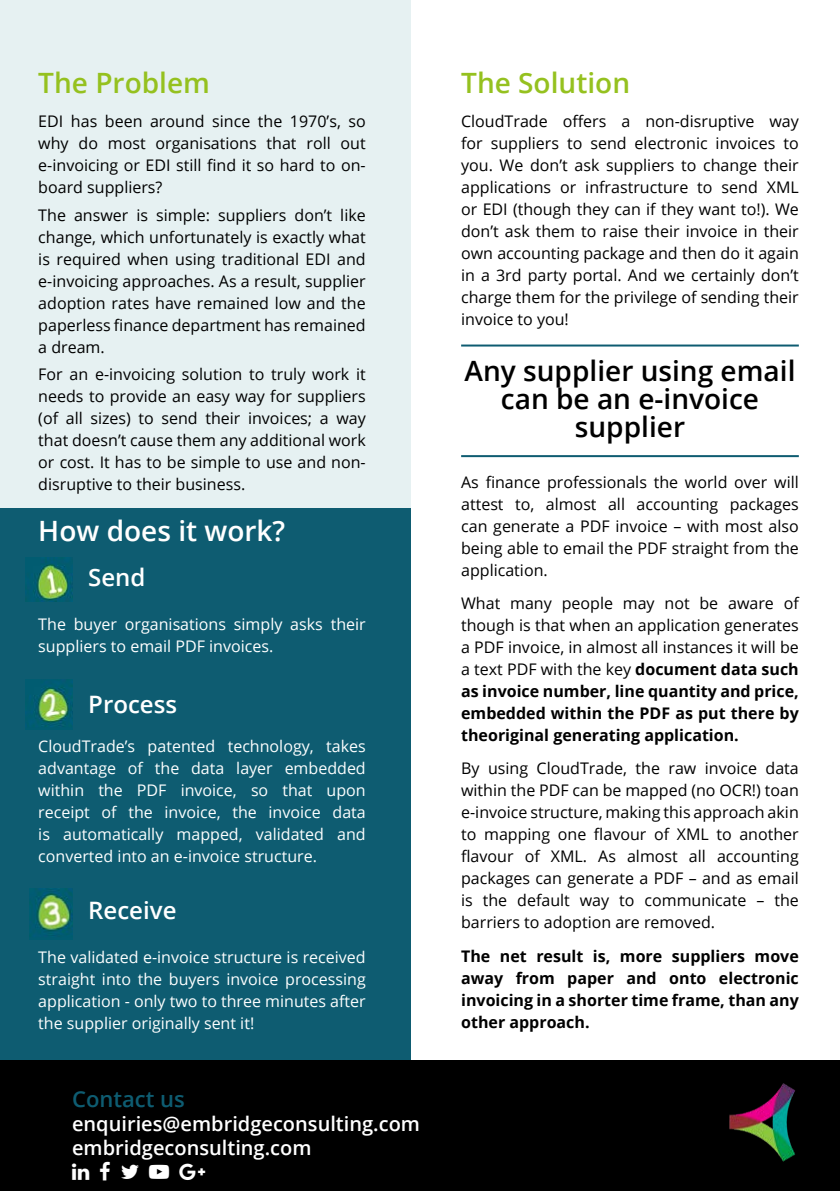
<style>
.page{position:relative;width:840px;height:1191px;background:#fff}
.page>*{position:absolute;margin:0;border:0;box-sizing:border-box;transform-origin:0 0}
.t1{font:600 28px/28px "Open Sans";color:#000;text-align:center}
.t2{font:600 28px "Open Sans";color:#95c11f}
.t3{font:600 28px "Open Sans";color:#fff}
.t4{font:600 24px "Open Sans";color:#fff}
.t5{font:600 22px "Open Sans";color:#0e5c71}
.t6{font:600 20px/24px "Open Sans";color:#fff}
.t7{font:16px/22px "Open Sans";color:#000;text-align:justify}
.t8{font:16px/22px "Open Sans";color:#fcfefe;text-align:justify}
.t9{font:700 16px/22px "Open Sans";color:#000;text-align:justify}
.t10{font:16px/22px "Open Sans";color:#fff}
.s1{font-weight:700}
</style>
<div class="page">
<div style="left:0;top:0;width:410px;height:547px;background:#e6f1f2"></div>
<div style="left:0;top:507px;width:410px;height:553px;background:#0e5c71"></div>
<img style="left:25px;top:557px;width:47px;height:44px">
<img style="left:25px;top:679px;width:47px;height:51px">
<img style="left:30px;top:889px;width:42px;height:50px">
<div style="left:0;top:1060px;width:839px;height:131px;background:#000"></div>
<img style="left:729px;top:1083px;width:66px;height:79px">
<hr style="left:461px;top:455px;width:337px;height:2px;background:#0e5c71">
<hr style="left:461px;top:344px;width:337px;height:2px;background:#0e5c71">
<h1 class="t2" style="left:38px;top:64px;width:173px">The Problem</h1>
<p class="t7" style="left:38px;top:110px;width:329px">EDI has been around since the 1970’s, so why do most organisations that roll out e-invoicing or EDI still find it so hard to on&shy;board suppliers?</p>
<p class="t7" style="left:38px;top:203px;width:329px">The answer is simple: suppliers don’t like change, which unfortunately is exactly what is required when using traditional EDI and e-invoicing approaches. As a result, supplier adoption rates have remained low and the paperless finance department has remained a dream.</p>
<p class="t7" style="left:38px;top:363px;width:329px">For an e-invoicing solution to truly work it needs to provide an easy way for suppliers (of all sizes) to send their invoices; a way that doesn’t cause them any additional work or cost. It has to be simple to use and non&shy;disruptive to their business.</p>
<h1 class="t3" style="left:38px;top:511px;width:248px">How does it work?</h1>
<h2 class="t4" style="left:88px;top:560px;width:59px">Send</h2>
<p class="t10" style="left:38px;top:612px;width:329px">The buyer organisations simply asks their suppliers to email PDF invoices.</p>
<h2 class="t4" style="left:88px;top:688px;width:90px">Process</h2>
<p class="t8" style="left:38px;top:735px;width:329px">CloudTrade’s patented technology, takes advantage of the data layer embedded within the PDF invoice, so that upon receipt of the invoice, the invoice data is automatically mapped, validated and converted into an e-invoice structure.</p>
<h2 class="t4" style="left:88px;top:893px;width:90px">Receive</h2>
<p class="t8" style="left:38px;top:946px;width:329px">The validated e-invoice structure is received straight into the buyers invoice processing application - only two to three minutes after the supplier originally sent it!</p>
<h3 class="t5" style="left:72px;top:1084px;width:114px">Contact us</h3>
<p class="t6" style="left:72px;top:1111px;width:349px">enquiries@embridgeconsulting.com embridgeconsulting.com</p>
<h1 class="t2" style="left:461px;top:64px;width:170px">The Solution</h1>
<p class="t7" style="left:461px;top:110px;width:339px">CloudTrade offers a non-disruptive way for suppliers to send electronic invoices to you. We don’t ask suppliers to change their applications or infrastructure to send XML or EDI (though they can if they want to!). We don’t ask them to raise their invoice in their own accounting package and then do it again in a 3rd party portal. And we certainly don’t charge them for the privilege of sending their invoice to you!</p>
<h1 class="t1" style="left:464px;top:356px;width:332px">Any supplier using email can be an e-invoice supplier</h1>
<p class="t7" style="left:461px;top:470px;width:339px">As finance professionals the world over will attest to, almost all accounting packages can generate a PDF invoice – with most also being able to email the PDF straight from the application.</p>
<p class="t7" style="left:461px;top:592px;width:339px">What many people may not be aware of though is that when an application generates a PDF invoice, in almost all instances it will be a text PDF with the key <span class="s1">document data such as invoice number, line quantity and price, embedded within the PDF as put there by theoriginal generating application.</span></p>
<p class="t7" style="left:461px;top:757px;width:339px">By using CloudTrade, the raw invoice data within the PDF can be mapped (no OCR!) toan e-invoice structure, making this approach akin to mapping one flavour of XML to another flavour of XML. As almost all accounting packages can generate a PDF – and as email is the default way to communicate – the barriers to adoption are removed.</p>
<p class="t9" style="left:461px;top:944px;width:339px">The net result is, more suppliers move away from paper and onto electronic invoicing in a shorter time frame, than any other approach.</p>
</div>
